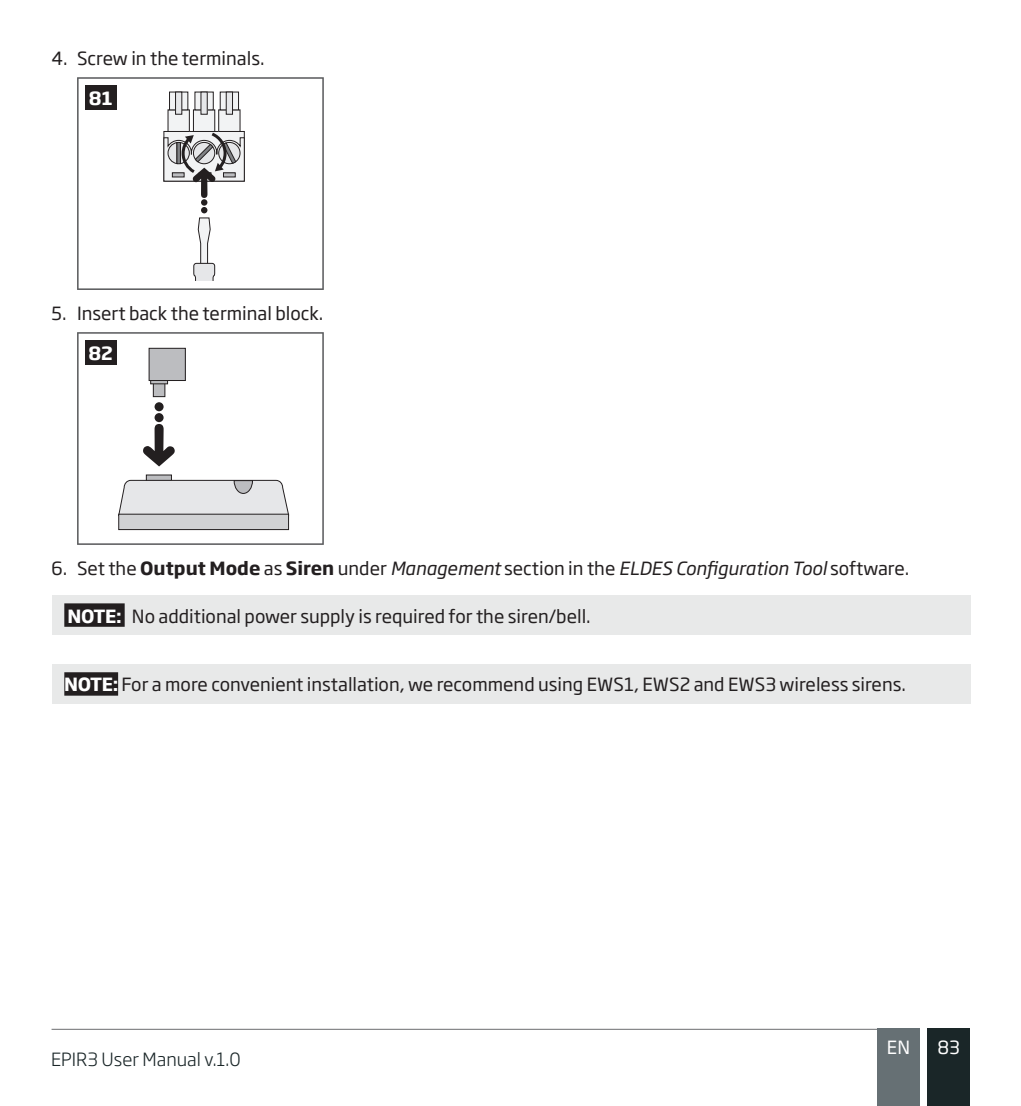
<style>
.page{position:relative;width:1021px;height:1106px;background:#fff}
.page>*{position:absolute;margin:0;border:0;box-sizing:border-box;transform-origin:0 0}
.Text{font:18px "Soho Gothic Pro";color:#231f20}
.t1{font:300 18px "Soho Gothic Pro";color:#1a2628}
.t2{font:18px "Soho Gothic Pro";color:#fff}
.t3{font:700 18px "Soho Gothic Pro";color:#fff}
.s1{font-weight:700}
.s2{font-style:italic}
.s3{font-weight:700;color:#fff}
</style>
<div class="page">
<div style="left:927px;top:1028px;width:42px;height:78px;background:#1a2628"></div>
<div style="left:877px;top:1028px;width:42px;height:78px;background:#667074"></div>
<hr style="left:52px;top:1028px;width:825px;height:1px;background:#6c6d70">
<svg style="left:77px;top:77px;width:247px;height:213px"></svg>
<div style="left:85px;top:85px;width:31px;height:25px;background:#231f20"></div>
<svg style="left:77px;top:332px;width:247px;height:213px"></svg>
<div style="left:85px;top:340px;width:31px;height:25px;background:#231f20"></div>
<div style="left:52px;top:595px;width:918px;height:40px;background:#e8e9e9"></div>
<div style="left:64px;top:603px;width:61px;height:24px;background:#231f20"></div>
<div style="left:52px;top:664px;width:918px;height:40px;background:#e8e9e9"></div>
<div style="left:64px;top:672px;width:54px;height:23px;background:#231f20"></div>
<p class="Text" style="left:52px;top:45px;width:214px">4. Screw in the terminals.</p>
<p class="t3" style="left:89px;top:84px;width:25px">81</p>
<p class="Text" style="left:52px;top:299px;width:273px">5. Insert back the terminal block.</p>
<p class="t3" style="left:88px;top:339px;width:26px">82</p>
<p class="Text" style="left:52px;top:554px;width:859px">6. Set the <span class="s1">Output Mode</span> as <span class="s1">Siren</span> under <span class="s2">Management</span> section in the <span class="s2">ELDES Configuration Tool</span> software.</p>
<p class="Text" style="left:68px;top:602px;width:524px"><span class="s3">NOTE:</span> No additional power supply is required for the siren/bell.</p>
<p class="Text" style="left:64px;top:671px;width:843px"><span class="s3">NOTE:</span> For a more convenient installation, we recommend using EWS1, EWS2 and EWS3 wireless sirens.</p>
<p class="t1" style="left:51px;top:1044px;width:191px">EPIR3 User Manual v.1.0</p>
<p class="t2" style="left:886px;top:1033px;width:25px">EN</p>
<p class="t2" style="left:937px;top:1033px;width:24px">83</p>
</div>
